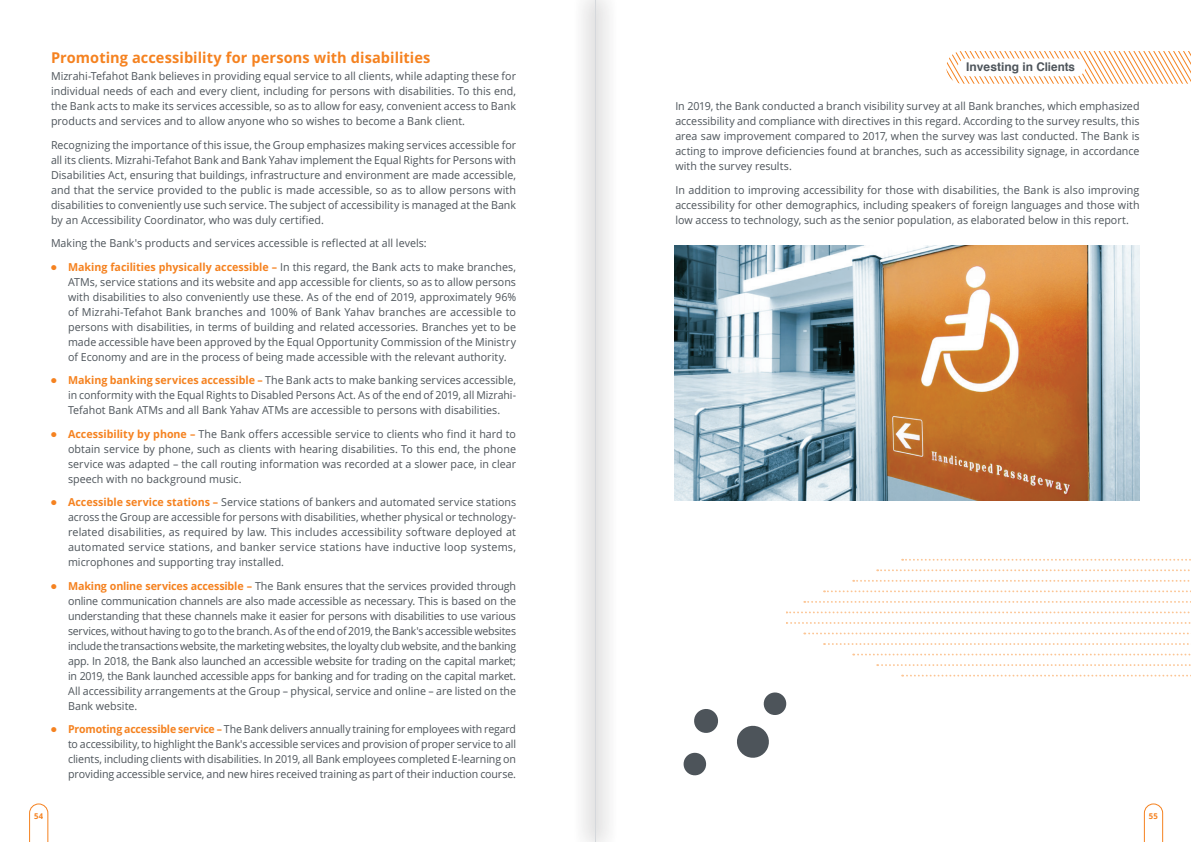
<style>
.page{position:relative;width:1191px;height:842px;background:#fff}
.page>*{position:absolute;margin:0;border:0;box-sizing:border-box;transform-origin:0 0}
.t1{font:700 15px "Open Sans Hebrew";letter-spacing:.005em;color:#f58220}
.t2{font:700 12px "Helvetica";color:#4d545a}
.t3{font:11px/15px "Open Sans Hebrew";color:#4d545a;text-align:justify}
.t4{font:11px/15px "Open Sans Hebrew";color:#4d545a;text-align:justify;scale:.96 1}
.t5{font:700 8px "Open Sans Hebrew";color:#f58220}
.s1{font-family:"Sucariot MF";font-weight:500;font-size:7px;color:#f58220}
.s2{font-weight:700;color:#f58220}
</style>
<div class="page">
<svg style="left:1144px;top:804px;width:18px;height:38px"></svg>
<svg style="left:29px;top:804px;width:19px;height:38px"></svg>
<svg style="left:946px;top:51px;width:245px;height:33px"></svg>
<div style="left:957px;top:58px;width:128px;height:18px;background:#fff;border-radius:9px"></div>
<svg style="left:737px;top:725px;width:32px;height:33px"></svg>
<svg style="left:694px;top:709px;width:24px;height:24px"></svg>
<svg style="left:683px;top:752px;width:24px;height:24px"></svg>
<svg style="left:763px;top:692px;width:24px;height:23px"></svg>
<svg style="left:786px;top:622px;width:405px;height:2px"></svg>
<svg style="left:804px;top:632px;width:387px;height:2px"></svg>
<svg style="left:824px;top:643px;width:365px;height:2px"></svg>
<svg style="left:853px;top:654px;width:338px;height:1px"></svg>
<svg style="left:877px;top:664px;width:314px;height:2px"></svg>
<svg style="left:902px;top:675px;width:289px;height:2px"></svg>
<svg style="left:902px;top:559px;width:289px;height:2px"></svg>
<svg style="left:877px;top:569px;width:313px;height:2px"></svg>
<svg style="left:853px;top:580px;width:337px;height:2px"></svg>
<svg style="left:824px;top:590px;width:367px;height:2px"></svg>
<svg style="left:804px;top:601px;width:387px;height:2px"></svg>
<svg style="left:786px;top:611px;width:404px;height:2px"></svg>
<img style="left:675px;top:245px;width:465px;height:255px">
<div style="left:573px;top:0;width:45px;height:842px;background:#231f20;opacity:.6"></div>
<hr style="left:595px;top:0;width:1px;height:842px;background:#d5d8dc">
<h3 class="t1" style="left:51px;top:49px;width:381px">Promoting accessibility for persons with disabilities</h3>
<p class="t3" style="left:51px;top:69px;width:466px">Mizrahi-Tefahot Bank believes in providing equal service to all clients, while adapting these for individual needs of each and every client, including for persons with disabilities. To this end, the Bank acts to make its services accessible, so as to allow for easy, convenient access to Bank products and services and to allow anyone who so wishes to become a Bank client.</p>
<p class="t3" style="left:51px;top:138px;width:466px">Recognizing the importance of this issue, the Group emphasizes making services accessible for all its clients. Mizrahi-Tefahot Bank and Bank Yahav implement the Equal Rights for Persons with Disabilities Act, ensuring that buildings, infrastructure and environment are made accessible, and that the service provided to the public is made accessible, so as to allow persons with disabilities to conveniently use such service. The subject of accessibility is managed at the Bank by an Accessibility Coordinator, who was duly certified.</p>
<p class="t3" style="left:51px;top:236px;width:377px">Making the Bank's products and services accessible is reflected at all levels:</p>
<p class="t3" style="left:68px;top:260px;width:449px;text-indent:-17px"><span class="s1">#</span> <span class="s2">Making facilities physically accessible –</span> In this regard, the Bank acts to make branches, ATMs, service stations and its website and app accessible for clients, so as to allow persons with disabilities to also conveniently use these. As of the end of 2019, approximately 96% of Mizrahi-Tefahot Bank branches and 100% of Bank Yahav branches are accessible to persons with disabilities, in terms of building and related accessories. Branches yet to be made accessible have been approved by the Equal Opportunity Commission of the Ministry of Economy and are in the process of being made accessible with the relevant authority.</p>
<p class="t3" style="left:68px;top:373px;width:449px;text-indent:-17px"><span class="s1">#</span> <span class="s2">Making banking services accessible –</span> The Bank acts to make banking services accessible, in conformity with the Equal Rights to Disabled Persons Act. As of the end of 2019, all Mizrahi-Tefahot Bank ATMs and all Bank Yahav ATMs are accessible to persons with disabilities.</p>
<p class="t3" style="left:68px;top:427px;width:449px;text-indent:-17px"><span class="s1">#</span> <span class="s2">Accessibility by phone –</span> The Bank offers accessible service to clients who find it hard to obtain service by phone, such as clients with hearing disabilities. To this end, the phone service was adapted – the call routing information was recorded at a slower pace, in clear speech with no background music.</p>
<p class="t3" style="left:68px;top:495px;width:449px;text-indent:-17px"><span class="s1">#</span> <span class="s2">Accessible service stations –</span> Service stations of bankers and automated service stations across the Group are accessible for persons with disabilities, whether physical or technology&shy;related disabilities, as required by law. This includes accessibility software deployed at automated service stations, and banker service stations have inductive loop systems, microphones and supporting tray installed.</p>
<p class="t3" style="left:68px;top:579px;width:449px;text-indent:-17px"><span class="s1">#</span> <span class="s2">Making online services accessible –</span> The Bank ensures that the services provided through online communication channels are also made accessible as necessary. This is based on the understanding that these channels make it easier for persons with disabilities to use various services, without having to go to the branch. As of the end of 2019, the Bank's accessible websites include the transactions website, the marketing websites, the loyalty club website, and the banking app. In 2018, the Bank also launched an accessible website for trading on the capital market; in 2019, the Bank launched accessible apps for banking and for trading on the capital market.<br>All accessibility arrangements at the Group – physical, service and online – are listed on the Bank website.</p>
<p class="t4" style="left:68px;top:722px;width:468px;text-indent:-17px"><span class="s1">#</span> <span class="s2">Promoting accessible service –</span> The Bank delivers annually training for employees with regard to accessibility, to highlight the Bank's accessible services and provision of proper service to all clients, including clients with disabilities. In 2019, all Bank employees completed E-learning on providing accessible service, and new hires received training as part of their induction course.</p>
<p class="t2" style="left:966px;top:58px;width:110px">Investing in Clients</p>
<p class="t3" style="left:675px;top:99px;width:466px">In 2019, the Bank conducted a branch visibility survey at all Bank branches, which emphasized accessibility and compliance with directives in this regard. According to the survey results, this area saw improvement compared to 2017, when the survey was last conducted. The Bank is acting to improve deficiencies found at branches, such as accessibility signage, in accordance with the survey results.</p>
<p class="t3" style="left:675px;top:183px;width:466px">In addition to improving accessibility for those with disabilities, the Bank is also improving accessibility for other demographics, including speakers of foreign languages and those with low access to technology, such as the senior population, as elaborated below in this report.</p>
<p class="t5" style="left:34px;top:811px;width:11px">54</p>
<p class="t5" style="left:1149px;top:811px;width:11px">55</p>
</div>
